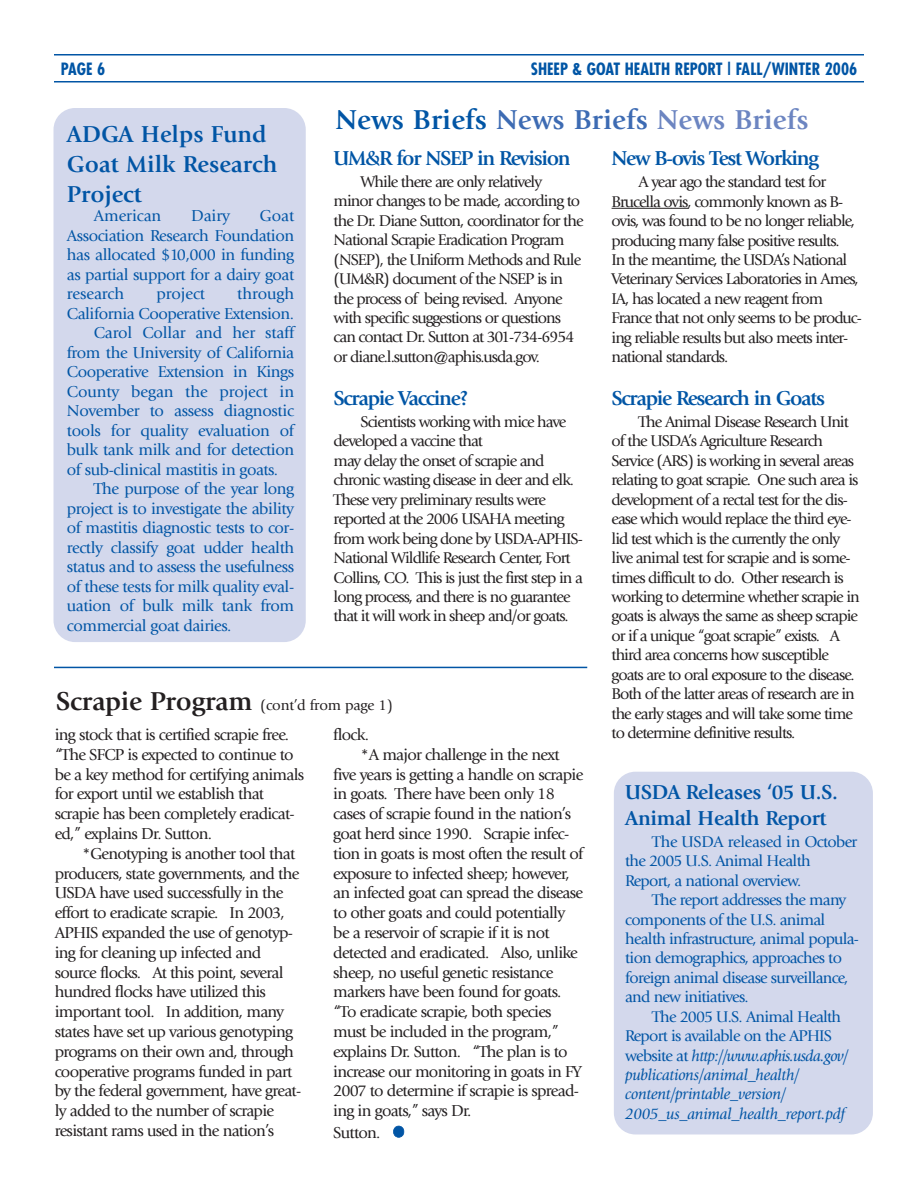
<style>
.page{position:relative;width:918px;height:1188px;background:#fff}
.page>*{position:absolute;margin:0;border:0;box-sizing:border-box;transform-origin:0 0}
.t1{font:700 28.5px "Giovanni";letter-spacing:.005em;color:#0155a5}
.t2{font:700 24px/30px "Giovanni";color:#0155a5}
.t3{font:700 21px "Giovanni";letter-spacing:-.06em;color:#0155a5}
.t4{font:700 21px/25.2px "Giovanni";letter-spacing:-.015em;color:#0155a5}
.t5{font:16.5px/19.8px "Giovanni";letter-spacing:-.045em;color:#231f20}
.t6{font:16.5px/19.5px "Giovanni";letter-spacing:-.03em;color:#0155a5;text-align:justify}
.t7{font:16.5px "Giovanni";letter-spacing:-.005em;color:#0155a5}
.t8{font:700 condensed 16.5px "Futura";color:#0155a5}
.t9{font:16.2px/19.5px "Giovanni";letter-spacing:-.06em;color:#231f20}
.t10{font:16.2px/19.5px "Giovanni";letter-spacing:-.045em;color:#0155a5}
.t11{font:italic 16.2px/19.5px "Giovanni";letter-spacing:-.015em;color:#0155a5}
.t12{font:15px "Giovanni";letter-spacing:-.01em;color:#231f20}
.s1{color:#3d6bb3}
.s2{color:#6c85c1}
.s3{font-weight:700;font-size:27px}
.s4{font-style:normal}
</style>
<div class="page">
<hr style="left:54px;top:54px;width:810px;height:2px;background:#0155a5">
<hr style="left:54px;top:81px;width:810px;height:1px;background:#0155a5">
<hr style="left:612px;top:208px;width:60px;height:1px;background:#231f20">
<svg style="left:672px;top:208px;width:17px;height:1px"></svg>
<hr style="left:54px;top:667px;width:533px;height:1px;background:#0155a5">
<div style="left:394px;top:1126px;width:10px;height:11px;background:#0155a5;border-radius:5px"></div>
<div style="left:393px;top:1126px;width:11px;height:12px;border:2px solid #0155a5;border-radius:6px"></div>
<div style="left:54px;top:108px;width:252px;height:534px;background:#d3d8ec;border-radius:22px"></div>
<div style="left:614px;top:772px;width:259px;height:362px;background:#d3d8ec;border-radius:22px"></div>
<p class="t8" style="left:61px;top:61px;width:46px">PAGE 6</p>
<p class="t8" style="left:531px;top:61px;width:328px">SHEEP &amp; GOAT HEALTH REPORT | FALL/WINTER 2006</p>
<h1 class="t1" style="left:335px;top:108px;width:475px">News Briefs <span class="s1">News Briefs</span> <span class="s2">News Briefs</span></h1>
<p class="t3" style="left:334px;top:150px;width:239px">UM&amp;R for NSEP in Revision</p>
<p class="t9" style="left:334px;top:173px;width:251px;text-indent:27px">While there are only relatively minor changes to be made, according to the Dr. Diane Sutton, coordinator for the National Scrapie Eradication Program (NSEP), the Uniform Methods and Rule (UM&amp;R) document of the NSEP is in the process of being revised. Anyone with specific suggestions or questions can contact Dr. Sutton at 301-734-6954 or diane.l.sutton@aphis.usda.gov.</p>
<p class="t3" style="left:334px;top:390px;width:136px">Scrapie Vaccine?</p>
<p class="t9" style="left:334px;top:413px;width:251px;text-indent:27px">Scientists working with mice have developed a vaccine that<br>may delay the onset of scrapie and chronic wasting disease in deer and elk.<br>These very preliminary results were reported at the 2006 USAHA meeting from work being done by USDA-APHIS-National Wildlife Research Center, Fort Collins, CO. This is just the first step in a long process, and there is no guarantee that it will work in sheep and/or goats.</p>
<h2 class="t2" style="left:67px;top:121px;width:212px">ADGA Helps Fund<br>Goat Milk Research<br>Project</h2>
<p class="t7" style="left:94px;top:210px;width:69px">American</p>
<p class="t6" style="left:191px;top:208px;width:41px">Dairy</p>
<p class="t3" style="left:612px;top:150px;width:209px">New B-ovis Test Working</p>
<p class="t9" style="left:612px;top:173px;width:252px;text-indent:27px">A year ago the standard test for Brucella ovis, commonly known as B&shy;ovis, was found to be no longer reliable, producing many false positive results.<br>In the meantime, the USDA’s National Veterinary Services Laboratories in Ames, IA, has located a new reagent from France that not only seems to be produc&shy;ing reliable results but also meets inter&shy;national standards.</p>
<p class="t3" style="left:612px;top:390px;width:215px">Scrapie Research in Goats</p>
<p class="t9" style="left:612px;top:413px;width:250px;text-indent:27px">The Animal Disease Research Unit of the USDA’s Agriculture Research Service (ARS) is working in several areas relating to goat scrapie. One such area is development of a rectal test for the dis&shy;ease which would replace the third eye&shy;lid test which is the currently the only live animal test for scrapie and is some&shy;times difficult to do. Other research is working to determine whether scrapie in goats is always the same as sheep scrapie or if a unique “goat scrapie” exists. A third area concerns how susceptible goats are to oral exposure to the disease.<br>Both of the latter areas of research are in the early stages and will take some time</p>
<p class="t6" style="left:67px;top:208px;width:229px;text-indent:193px">Goat Association Research Foundation has allocated $10,000 in funding as partial support for a dairy goat research</p>
<p class="t7" style="left:156px;top:287px;width:50px">project</p>
<p class="t7" style="left:237px;top:287px;width:58px">through</p>
<p class="t6" style="left:67px;top:305px;width:229px">California Cooperative Extension.</p>
<p class="t6" style="left:94px;top:325px;width:202px">Carol Collar and her staff</p>
<p class="t6" style="left:67px;top:344px;width:229px">from the University of California</p>
<p class="t6" style="left:67px;top:364px;width:229px">Cooperative Extension in Kings</p>
<p class="t7" style="left:67px;top:385px;width:229px">County began the project in</p>
<p class="t6" style="left:67px;top:403px;width:229px">November to assess diagnostic</p>
<p class="t6" style="left:67px;top:422px;width:229px">tools for quality evaluation of</p>
<p class="t6" style="left:67px;top:442px;width:229px">bulk tank milk and for detection</p>
<p class="t6" style="left:67px;top:461px;width:213px">of sub-clinical mastitis in goats.</p>
<p class="t6" style="left:94px;top:481px;width:202px">The purpose of the year long</p>
<p class="t6" style="left:67px;top:500px;width:229px">project is to investigate the ability</p>
<p class="t6" style="left:67px;top:520px;width:229px">of mastitis diagnostic tests to cor-</p>
<p class="t6" style="left:67px;top:539px;width:229px">rectly classify goat udder health</p>
<p class="t6" style="left:67px;top:559px;width:229px">status and to assess the usefulness</p>
<p class="t6" style="left:67px;top:578px;width:229px">of these tests for milk quality eval-</p>
<p class="t6" style="left:67px;top:598px;width:229px">uation of bulk milk tank from</p>
<p class="t6" style="left:67px;top:617px;width:166px">commercial goat dairies.</p>
<p class="t12" style="left:56px;top:699px;width:338px"><span class="s3">Scrapie Program</span> (cont’d from page 1)</p>
<p class="t5" style="left:55px;top:726px;width:236px">ing stock that is certified scrapie free.</p>
<p class="t9" style="left:612px;top:725px;width:185px">to determine definitive results.</p>
<p class="t5" style="left:55px;top:746px;width:251px">“The SFCP is expected to continue to be a key method for certifying animals for export until we establish that scrapie has been completely eradicat&shy;ed,” explains Dr. Sutton.</p>
<p class="t5" style="left:55px;top:845px;width:248px;text-indent:27px">*Genotyping is another tool that producers, state governments, and the USDA have used successfully in the effort to eradicate scrapie. In 2003, APHIS expanded the use of genotyp&shy;ing for cleaning up infected and source flocks. At this point, several hundred flocks have utilized this important tool. In addition, many states have set up various genotyping programs on their own and, through cooperative programs funded in part by the federal government, have great&shy;ly added to the number of scrapie resistant rams used in the nation’s</p>
<p class="t5" style="left:333px;top:726px;width:37px">flock.</p>
<p class="t5" style="left:360px;top:746px;width:201px">*A major challenge in the next</p>
<p class="t5" style="left:333px;top:766px;width:252px">five years is getting a handle on scrapie</p>
<p class="t5" style="left:333px;top:786px;width:223px">in goats. There have been only 18</p>
<p class="t5" style="left:333px;top:805px;width:239px">cases of scrapie found in the nation’s</p>
<p class="t5" style="left:333px;top:825px;width:238px">goat herd since 1990. Scrapie infec-</p>
<p class="t5" style="left:333px;top:845px;width:252px">tion in goats is most often the result of</p>
<p class="t5" style="left:333px;top:865px;width:238px">exposure to infected sheep; however,</p>
<p class="t5" style="left:333px;top:885px;width:251px">an infected goat can spread the disease</p>
<p class="t5" style="left:333px;top:904px;width:234px">to other goats and could potentially</p>
<p class="t5" style="left:333px;top:924px;width:218px">be a reservoir of scrapie if it is not</p>
<p class="t5" style="left:333px;top:944px;width:246px">detected and eradicated. Also, unlike</p>
<p class="t5" style="left:333px;top:964px;width:222px">sheep, no useful genetic resistance</p>
<p class="t5" style="left:333px;top:984px;width:230px">markers have been found for goats.</p>
<p class="t5" style="left:333px;top:1003px;width:220px">“To eradicate scrapie, both species</p>
<p class="t5" style="left:333px;top:1023px;width:227px">must be included in the program,”</p>
<p class="t5" style="left:333px;top:1043px;width:236px">explains Dr. Sutton. “The plan is to</p>
<p class="t5" style="left:333px;top:1063px;width:250px">increase our monitoring in goats in FY</p>
<p class="t5" style="left:333px;top:1083px;width:247px">2007 to determine if scrapie is spread-</p>
<p class="t5" style="left:333px;top:1102px;width:140px">ing in goats,” says Dr.</p>
<p class="t5" style="left:333px;top:1124px;width:49px">Sutton.</p>
<p class="t4" style="left:625px;top:782px;width:214px">USDA Releases ‘05 U.S.<br>Animal Health Report</p>
<p class="t10" style="left:625px;top:833px;width:233px;text-indent:27px">The USDA released in October the 2005 U.S. Animal Health<br>Report, a national overview.</p>
<p class="t10" style="left:625px;top:891px;width:235px;text-indent:27px">The report addresses the many components of the U.S. animal health infrastructure, animal popula&shy;tion demographics, approaches to foreign animal disease surveillance, and new initiatives.</p>
<p class="t11" style="left:625px;top:1008px;width:225px;text-indent:27px"><span class="s4">The 2005 U.S. Animal Health Report is available on the APHIS website at</span> http://www.aphis.usda.gov/ publications/animal_health/ content/printable_version/ 2005_us_animal_health_report.pdf</p>
</div>
